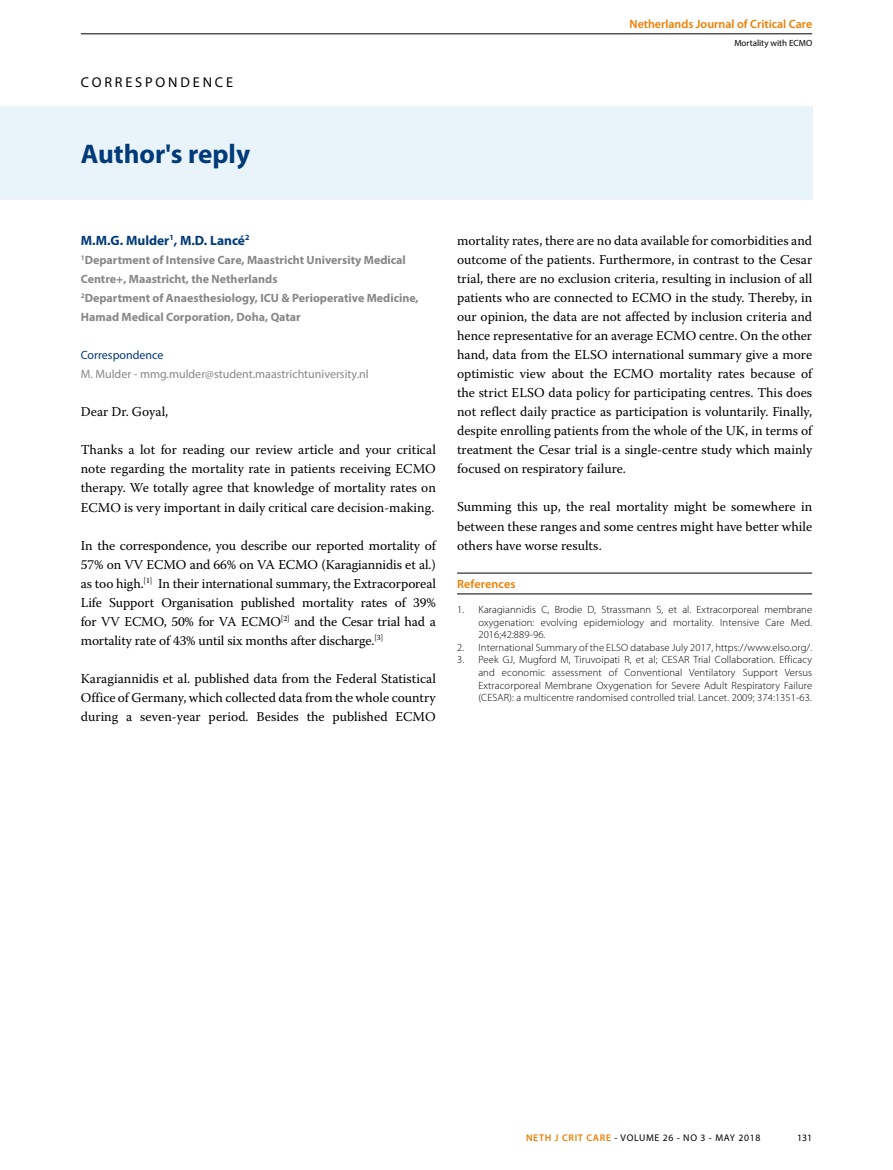
<style>
.page{position:relative;width:893px;height:1170px;background:#fff}
.page>*{position:absolute;margin:0;border:0;box-sizing:border-box;transform-origin:0 0}
.t1{font:700 27px "Myriad Pro";color:#003a78}
.t2{font:14.25px "Myriad Pro";letter-spacing:.2em;color:#000}
.t3{font:13.5px/19px "Warnock Pro";color:#000;text-align:justify}
.t4{font:700 13.5px "Myriad Pro";color:#003a78}
.t5{font:700 12px/19px "Myriad Pro";color:#878787}
.t6{font:12px "Myriad Pro";color:#878787}
.t7{font:600 12px "Myriad Pro";color:#ef7d00}
.t8{font:12px "Myriad Pro";color:#003a78}
.t9{font:300 10.5px/12.6px "Myriad Pro";letter-spacing:.01em;color:#000;text-align:justify}
.t10{font:9.75px "Myriad Pro";letter-spacing:.07em;color:#000}
.t11{font:9px "Myriad Pro";color:#000}
.s1{font-weight:600;color:#ef7d00}
</style>
<div class="page">
<hr style="left:81px;top:34px;width:731px;height:1px;background:#000">
<hr style="left:457px;top:593px;width:355px;height:1px;background:#000">
<hr style="left:457px;top:572px;width:355px;height:1px;background:#000">
<div style="left:0;top:106px;width:812px;height:94px;background:#e9f3fa"></div>
<p class="t2" style="left:81px;top:74px;width:154px">CORRESPONDENCE</p>
<h1 class="t1" style="left:81px;top:136px;width:171px">Author's reply</h1>
<p class="t7" style="left:630px;top:17px;width:184px">Netherlands Journal of Critical Care</p>
<p class="t11" style="left:734px;top:38px;width:79px">Mortality with ECMO</p>
<p class="t4" style="left:81px;top:231px;width:170px">M.M.G. Mulder<sup>1</sup>, M.D. Lancé<sup>2</sup></p>
<p class="t5" style="left:81px;top:250px;width:339px"><sup>1</sup>Department of Intensive Care, Maastricht University Medical Centre+, Maastricht, the Netherlands<br><sup>2</sup>Department of Anaesthesiology, ICU &amp; Perioperative Medicine, Hamad Medical Corporation, Doha, Qatar</p>
<p class="t8" style="left:81px;top:347px;width:84px">Correspondence</p>
<p class="t6" style="left:81px;top:366px;width:289px">M. Mulder - mmg.mulder@student.maastrichtuniversity.nl</p>
<p class="t3" style="left:81px;top:402px;width:89px">Dear Dr. Goyal,</p>
<p class="t3" style="left:81px;top:440px;width:357px">Thanks a lot for reading our review article and your critical note regarding the mortality rate in patients receiving ECMO therapy. We totally agree that knowledge of mortality rates on ECMO is very important in daily critical care decision-making.</p>
<p class="t3" style="left:81px;top:535px;width:357px">In the correspondence, you describe our reported mortality of 57% on VV ECMO and 66% on VA ECMO (Karagiannidis et al.) as too high.<sup>[1]</sup> In their international summary, the Extracorporeal Life Support Organisation published mortality rates of 39% for VV ECMO, 50% for VA ECMO<sup>[2]</sup> and the Cesar trial had a mortality rate of 43% until six months after discharge.<sup>[3]</sup></p>
<p class="t3" style="left:81px;top:668px;width:357px">Karagiannidis et al. published data from the Federal Statistical Office of Germany, which collected data from the whole country during a seven-year period. Besides the published ECMO</p>
<p class="t3" style="left:457px;top:230px;width:357px">mortality rates, there are no data available for comorbidities and outcome of the patients. Furthermore, in contrast to the Cesar trial, there are no exclusion criteria, resulting in inclusion of all patients who are connected to ECMO in the study. Thereby, in our opinion, the data are not affected by inclusion criteria and hence representative for an average ECMO centre. On the other hand, data from the ELSO international summary give a more optimistic view about the ECMO mortality rates because of the strict ELSO data policy for participating centres. This does not reflect daily practice as participation is voluntarily. Finally, despite enrolling patients from the whole of the UK, in terms of treatment the Cesar trial is a single-centre study which mainly focused on respiratory failure.</p>
<p class="t3" style="left:457px;top:497px;width:357px">Summing this up, the real mortality might be somewhere in between these ranges and some centres might have better while others have worse results.</p>
<p class="t7" style="left:457px;top:576px;width:60px">References</p>
<p class="t9" style="left:478px;top:603px;width:335px;text-indent:-21px">1. Karagiannidis C, Brodie D, Strassmann S, et al. Extracorporeal membrane oxygenation: evolving epidemiology and mortality. Intensive Care Med.<br>2016;42:889-96.</p>
<p class="t9" style="left:457px;top:641px;width:357px">2. International Summary of the ELSO database July 2017, https://www.elso.org/.</p>
<p class="t9" style="left:478px;top:653px;width:335px;text-indent:-21px">3. Peek GJ, Mugford M, Tiruvoipati R, et al; CESAR Trial Collaboration. Efficacy and economic assessment of Conventional Ventilatory Support Versus Extracorporeal Membrane Oxygenation for Severe Adult Respiratory Failure (CESAR): a multicentre randomised controlled trial. Lancet. 2009; 374:1351-63.</p>
<p class="t10" style="left:526px;top:1131px;width:236px"><span class="s1">NETH J CRIT CARE</span> - VOLUME 26 - NO 3 - MAY 2018</p>
<p class="t10" style="left:797px;top:1131px;width:17px">131</p>
</div>
